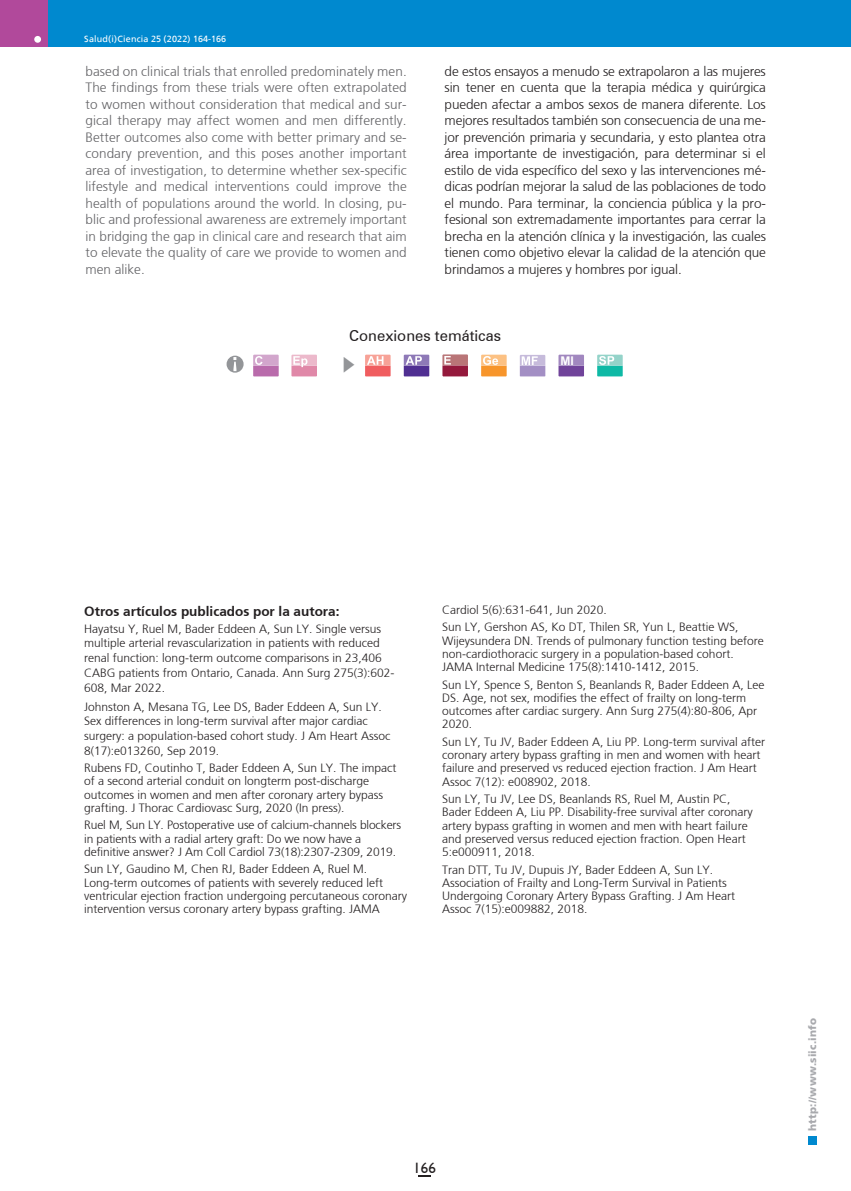
<style>
.page{position:relative;width:851px;height:1191px;background:#fff}
.page>*{position:absolute;margin:0;border:0;box-sizing:border-box;transform-origin:0 0}
.t1{font:16.5px "Koz Min Pr 6 N";color:#939598}
.t2{font:15px "Zurich BT";color:#231f20}
.t3{font:15px "Humanist 521 BT";color:#231f20}
.cuerpo_texto{font:300 13.5px/16.5px "Frutiger";letter-spacing:-.01em;color:#231f20;text-align:justify}
.texto_ingles{font:300 13.5px/16.5px "Frutiger";color:#636366;text-align:justify}
.texto{font:700 13.5px "Frutiger";color:#231f20}
.texto-2{font:300 12px/13.2px "Frutiger";color:#231f20}
.cuerpo_texto-2{font:300 12px/14.7px "Frutiger";color:#231f20}
.t4{font:700 12px "Arial";color:#fff}
.t5{font:900 10.5px "Frutiger";letter-spacing:.015em;color:#a8a9ad}
.t6{font:9px "Frutiger";letter-spacing:.015em;color:#fff}
</style>
<div class="page">
<div style="left:38px;top:0;width:812px;height:47px;background:#0089cf"></div>
<div style="left:808px;top:1135px;width:8px;height:9px;background:#0089cf"></div>
<svg style="left:418px;top:1175px;width:13px;height:1px"></svg>
<div style="left:0;top:0;width:48px;height:47px;background:#b1499b"></div>
<div style="left:34px;top:36px;width:7px;height:7px;background:#fff;border-radius:50%"></div>
<div style="left:226px;top:356px;width:17px;height:17px;background:#939598;border-radius:50%"></div>
<svg style="left:233px;top:357px;width:3px;height:14px"></svg>
<svg style="left:291px;top:355px;width:26px;height:21px"></svg>
<svg style="left:597px;top:355px;width:25px;height:21px"></svg>
<svg style="left:558px;top:355px;width:26px;height:21px"></svg>
<svg style="left:365px;top:355px;width:25px;height:21px"></svg>
<svg style="left:253px;top:355px;width:26px;height:21px"></svg>
<svg style="left:481px;top:355px;width:25px;height:21px"></svg>
<svg style="left:442px;top:354px;width:26px;height:22px"></svg>
<svg style="left:519px;top:355px;width:26px;height:21px"></svg>
<svg style="left:403px;top:355px;width:26px;height:21px"></svg>
<p class="t6" style="left:84px;top:33px;width:143px">Salud(i)Ciencia 25 (2022) 164-166</p>
<p class="texto_ingles" style="left:85px;top:63px;width:323px">based on clinical trials that enrolled predominately men.<br>The findings from these trials were often extrapolated to women without consideration that medical and sur&shy;gical therapy may affect women and men differently.<br>Better outcomes also come with better primary and se&shy;condary prevention, and this poses another important area of investigation, to determine whether sex-specific lifestyle and medical interventions could improve the health of populations around the world. In closing, pu&shy;blic and professional awareness are extremely important in bridging the gap in clinical care and research that aim to elevate the quality of care we provide to women and men alike.</p>
<p class="cuerpo_texto" style="left:444px;top:63px;width:323px">de estos ensayos a menudo se extrapolaron a las mujeres sin tener en cuenta que la terapia médica y quirúrgica pueden afectar a ambos sexos de manera diferente. Los mejores resultados también son consecuencia de una me&shy;jor prevención primaria y secundaria, y esto plantea otra área importante de investigación, para determinar si el estilo de vida específico del sexo y las intervenciones mé&shy;dicas podrían mejorar la salud de las poblaciones de todo el mundo. Para terminar, la conciencia pública y la pro&shy;fesional son extremadamente importantes para cerrar la brecha en la atención clínica y la investigación, las cuales tienen como objetivo elevar la calidad de la atención que brindamos a mujeres y hombres por igual.</p>
<p class="t2" style="left:349px;top:326px;width:153px">Conexiones temáticas</p>
<p class="t1" style="left:340px;top:356px;width:18px">▶</p>
<p class="t4" style="left:560px;top:352px;width:15px">MI</p>
<p class="texto" style="left:84px;top:603px;width:257px">Otros artículos publicados por la autora:</p>
<p class="texto-2" style="left:84px;top:621px;width:312px;line-height:14.7px">Hayatsu Y, Ruel M, Bader Eddeen A, Sun LY. Single versus multiple arterial revascularization in patients with reduced renal function: long-term outcome comparisons in 23,406<br>CABG patients from Ontario, Canada. Ann Surg 275(3):602- 608, Mar 2022.</p>
<p class="cuerpo_texto-2" style="left:84px;top:699px;width:308px">Johnston A, Mesana TG, Lee DS, Bader Eddeen A, Sun LY.<br>Sex differences in long-term survival after major cardiac surgery: a population-based cohort study. J Am Heart Assoc 8(17):e013260, Sep 2019.</p>
<p class="texto-2" style="left:84px;top:761px;width:314px">Rubens FD, Coutinho T, Bader Eddeen A, Sun LY. The impact of a second arterial conduit on longterm post-discharge outcomes in women and men after coronary artery bypass grafting. J Thorac Cardiovasc Surg, 2020 (In press).</p>
<p class="texto-2" style="left:84px;top:818px;width:318px">Ruel M, Sun LY. Postoperative use of calcium-channels blockers in patients with a radial artery graft: Do we now have a definitive answer? J Am Coll Cardiol 73(18):2307-2309, 2019.</p>
<p class="texto-2" style="left:84px;top:862px;width:324px">Sun LY, Gaudino M, Chen RJ, Bader Eddeen A, Ruel M.<br>Long-term outcomes of patients with severely reduced left ventricular ejection fraction undergoing percutaneous coronary intervention versus coronary artery bypass grafting. JAMA</p>
<p class="texto-2" style="left:442px;top:603px;width:166px">Cardiol 5(6):631-641, Jun 2020.</p>
<p class="texto-2" style="left:442px;top:620px;width:323px">Sun LY, Gershon AS, Ko DT, Thilen SR, Yun L, Beattie WS, Wijeysundera DN. Trends of pulmonary function testing before non-cardiothoracic surgery in a population-based cohort.<br>JAMA Internal Medicine 175(8):1410-1412, 2015.</p>
<p class="texto-2" style="left:442px;top:678px;width:324px">Sun LY, Spence S, Benton S, Beanlands R, Bader Eddeen A, Lee DS. Age, not sex, modifies the effect of frailty on long-term outcomes after cardiac surgery. Ann Surg 275(4):80-806, Apr 2020.</p>
<p class="texto-2" style="left:442px;top:735px;width:324px">Sun LY, Tu JV, Bader Eddeen A, Liu PP. Long-term survival after coronary artery bypass grafting in men and women with heart failure and preserved vs reduced ejection fraction. J Am Heart Assoc 7(12): e008902, 2018.</p>
<p class="texto-2" style="left:442px;top:792px;width:312px">Sun LY, Tu JV, Lee DS, Beanlands RS, Ruel M, Austin PC, Bader Eddeen A, Liu PP. Disability-free survival after coronary artery bypass grafting in women and men with heart failure and preserved versus reduced ejection fraction. Open Heart 5:e000911, 2018.</p>
<p class="texto-2" style="left:442px;top:863px;width:294px">Tran DTT, Tu JV, Dupuis JY, Bader Eddeen A, Sun LY.<br>Association of Frailty and Long-Term Survival in Patients Undergoing Coronary Artery Bypass Grafting. J Am Heart Assoc 7(15):e009882, 2018.</p>
<p class="t3" style="left:413px;top:1158px;width:24px">166</p>
<p class="t5" style="left:806px;top:1130px;width:114px;rotate:-90deg">http://www.siic.info</p>
</div>
